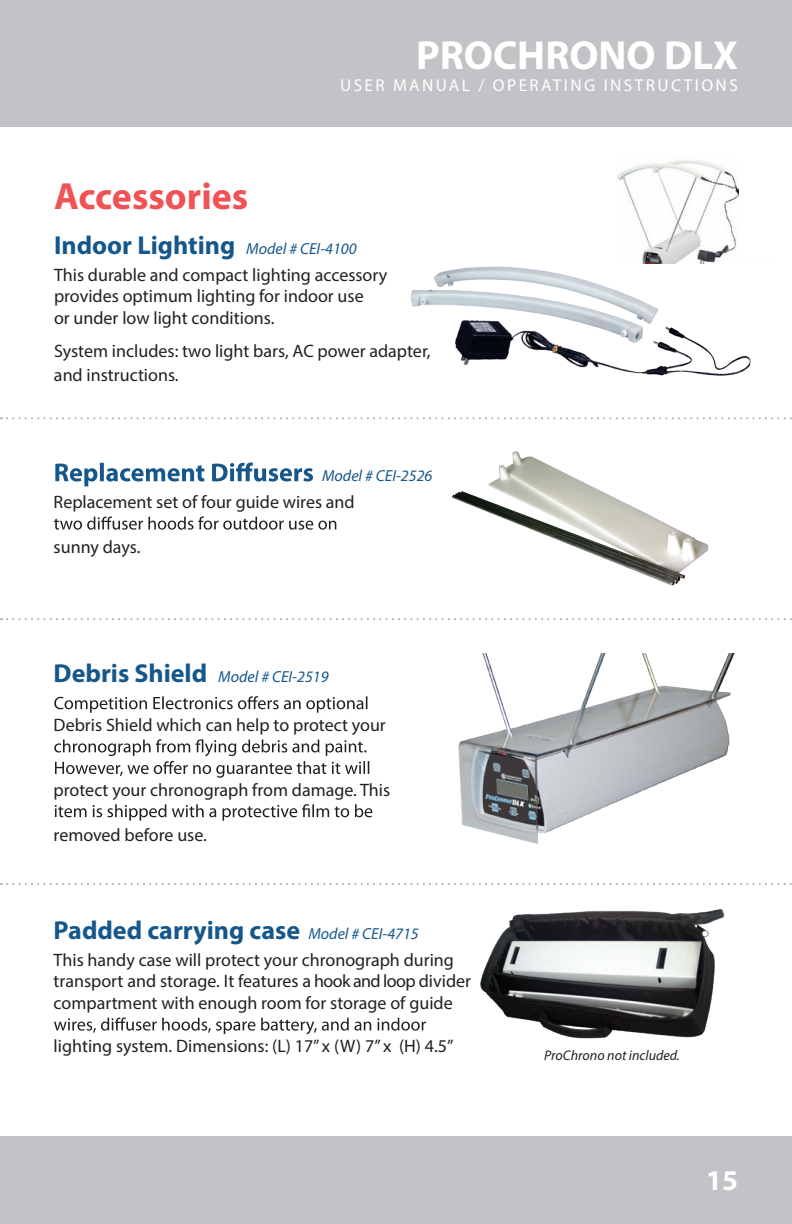
<style>
.page{position:relative;width:792px;height:1224px;background:#fff}
.page>*{position:absolute;margin:0;border:0;box-sizing:border-box;transform-origin:0 0}
.t1{font:700 40.6px "Myriad Pro";color:#fff}
.t2{font:700 38px "Myriad Pro";color:#f05255}
.t3{font:700 28.6px "Myriad Pro";color:#fff}
.t4{font:700 26px "Myriad Pro";color:#15578b}
.t5{font:18px/21.6px "Myriad Pro";color:#231f20}
.t6{font:17.2px "Myriad Pro";letter-spacing:.14em;color:#fff}
.t7{font:italic 16px "Myriad Pro";color:#15578b}
.t8{font:italic 14px "Myriad Pro";color:#231f20}
.s1{font-weight:400;font-style:italic;font-size:16px}
.s2{font-weight:700;font-style:normal;font-size:26px}
</style>
<div class="page">
<div style="left:0;top:0;width:792px;height:127px;background:#c2c3c6"></div>
<div style="left:0;top:1136px;width:792px;height:88px;background:#c2c3c6"></div>
<svg style="left:1px;top:417px;width:791px;height:2px"></svg>
<svg style="left:1px;top:883px;width:791px;height:2px"></svg>
<img style="left:617px;top:160px;width:121px;height:84px">
<svg style="left:54px;top:696px;width:313px;height:17px"></svg>
<svg style="left:54px;top:739px;width:315px;height:39px"></svg>
<svg style="left:55px;top:804px;width:317px;height:17px"></svg>
<svg style="left:55px;top:462px;width:258px;height:24px"></svg>
<svg style="left:54px;top:517px;width:282px;height:13px"></svg>
<svg style="left:54px;top:1017px;width:372px;height:17px"></svg>
<svg style="left:1px;top:618px;width:791px;height:2px"></svg>
<img style="left:424px;top:451px;width:317px;height:169px">
<img style="left:480px;top:909px;width:245px;height:130px">
<img style="left:410px;top:244px;width:341px;height:132px">
<img style="left:458px;top:654px;width:277px;height:190px">
<h1 class="t1" style="left:416px;top:29px;width:323px">PROCHRONO DLX</h1>
<p class="t6" style="left:340px;top:75px;width:399px">USER MANUAL / OPERATING INSTRUCTIONS</p>
<h2 class="t2" style="left:54px;top:171px;width:196px">Accessories</h2>
<h3 class="t4" style="left:54px;top:229px;width:304px">Indoor Lighting <span class="s1">Model # CEI-4100</span></h3>
<p class="t5" style="left:54px;top:264px;width:335px">This durable and compact lighting accessory provides optimum lighting for indoor use<br>or under low light conditions.</p>
<p class="t5" style="left:54px;top:339px;width:378px;line-height:24px">System includes: two light bars, AC power adapter, and instructions.</p>
<p class="t7" style="left:322px;top:466px;width:112px">Model # CEI-2526</p>
<p class="t5" style="left:54px;top:491px;width:303px">Replacement set of four guide wires and</p>
<p class="t5" style="left:54px;top:536px;width:88px">sunny days.</p>
<p class="t7" style="left:54px;top:667px;width:277px"><span class="s2">Debris Shield</span> Model # CEI-2519</p>
<p class="t5" style="left:54px;top:714px;width:334px">Debris Shield which can help to protect your</p>
<p class="t5" style="left:54px;top:778px;width:338px">protect your chronograph from damage. This</p>
<p class="t5" style="left:54px;top:824px;width:155px">removed before use.</p>
<h3 class="t4" style="left:54px;top:913px;width:367px">Padded carrying case <span class="s1">Model # CEI-4715</span></h3>
<p class="t5" style="left:54px;top:949px;width:419px">This handy case will protect your chronograph during transport and storage. It features a hook and loop divider compartment with enough room for storage of guide</p>
<p class="t5" style="left:54px;top:1035px;width:401px">lighting system. Dimensions: (L) 17” x (W) 7” x (H) 4.5”</p>
<p class="t8" style="left:544px;top:1047px;width:137px">ProChrono not included.</p>
<h3 class="t3" style="left:706px;top:1161px;width:33px">15</h3>
</div>
